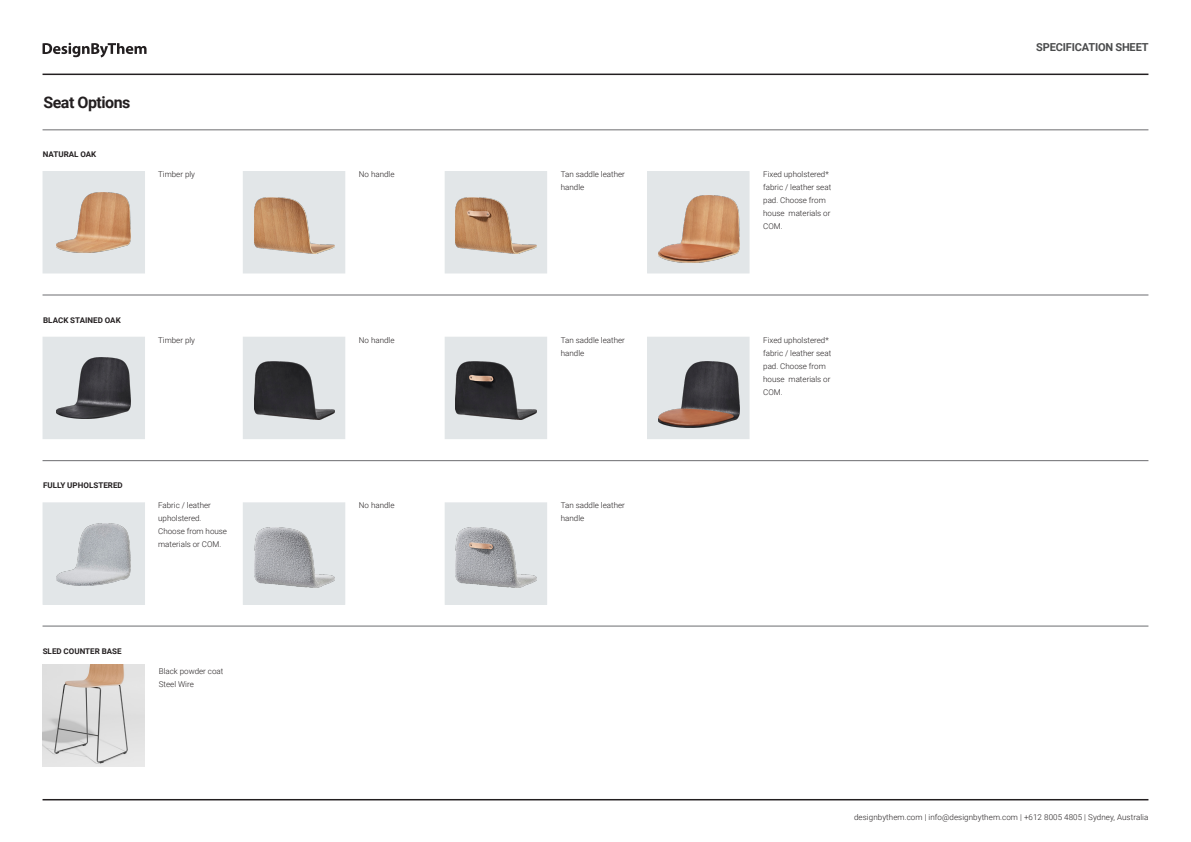
<style>
.page{position:relative;width:1191px;height:842px;background:#fff}
.page>*{position:absolute;margin:0;border:0;box-sizing:border-box;transform-origin:0 0}
.t1{font:700 16px "Roboto";letter-spacing:-.03em;color:#231f20}
.t2{font:700 11px "Roboto";letter-spacing:-.015em;color:#4b4c4d}
.t3{font:300 8px/13px "Roboto";color:#231f20}
.t4{font:700 7.8px "Roboto";letter-spacing:.005em;color:#231f20}
</style>
<div class="page">
<hr style="left:43px;top:74px;width:1105px;height:1px;background:#231f20">
<hr style="left:43px;top:799px;width:1105px;height:1px;background:#231f20">
<svg style="left:43px;top:43px;width:103px;height:14px"></svg>
<hr style="left:43px;top:130px;width:1105px;height:1px;background:#6c6d70">
<hr style="left:43px;top:460px;width:1105px;height:1px;background:#6c6d70">
<hr style="left:43px;top:295px;width:1105px;height:1px;background:#6c6d70">
<div style="left:43px;top:172px;width:101px;height:101px;background:#e2e6e8"></div>
<img style="left:57px;top:192px;width:74px;height:60px">
<div style="left:43px;top:171px;width:102px;height:102px;border:1px solid #e2e6e8"></div>
<div style="left:43px;top:337px;width:101px;height:102px;background:#e2e6e8"></div>
<img style="left:57px;top:358px;width:74px;height:61px">
<div style="left:43px;top:337px;width:102px;height:102px;border:1px solid #e2e6e8"></div>
<div style="left:43px;top:503px;width:101px;height:101px;background:#e2e6e8"></div>
<img style="left:57px;top:523px;width:74px;height:63px">
<div style="left:43px;top:502px;width:102px;height:103px;border:1px solid #e2e6e8"></div>
<div style="left:243px;top:172px;width:102px;height:101px;background:#e2e6e8"></div>
<img style="left:254px;top:197px;width:81px;height:57px">
<div style="left:243px;top:171px;width:102px;height:102px;border:1px solid #e2e6e8"></div>
<div style="left:243px;top:337px;width:102px;height:102px;background:#e2e6e8"></div>
<img style="left:254px;top:361px;width:81px;height:58px">
<div style="left:243px;top:503px;width:102px;height:101px;background:#e2e6e8"></div>
<img style="left:254px;top:527px;width:81px;height:60px">
<div style="left:243px;top:502px;width:102px;height:103px;border:1px solid #e2e6e8"></div>
<div style="left:445px;top:172px;width:101px;height:101px;background:#e2e6e8"></div>
<img style="left:456px;top:197px;width:81px;height:57px">
<div style="left:445px;top:171px;width:102px;height:102px;border:1px solid #e2e6e8"></div>
<div style="left:445px;top:337px;width:101px;height:102px;background:#e2e6e8"></div>
<img style="left:456px;top:361px;width:81px;height:58px">
<div style="left:445px;top:337px;width:102px;height:102px;border:1px solid #e2e6e8"></div>
<div style="left:445px;top:503px;width:101px;height:101px;background:#e2e6e8"></div>
<img style="left:456px;top:527px;width:81px;height:60px">
<div style="left:445px;top:502px;width:102px;height:103px;border:1px solid #e2e6e8"></div>
<div style="left:647px;top:172px;width:102px;height:101px;background:#e2e6e8"></div>
<img style="left:658px;top:196px;width:81px;height:67px">
<div style="left:647px;top:171px;width:102px;height:102px;border:1px solid #e2e6e8"></div>
<div style="left:647px;top:337px;width:102px;height:102px;background:#e2e6e8"></div>
<img style="left:658px;top:361px;width:81px;height:66px">
<hr style="left:43px;top:626px;width:1105px;height:1px;background:#6c6d70">
<img style="left:43px;top:664px;width:102px;height:102px">
<p class="t1" style="left:43px;top:91px;width:89px">Seat Options</p>
<p class="t4" style="left:43px;top:149px;width:55px">NATURAL OAK</p>
<p class="t3" style="left:158px;top:167px;width:38px">Timber ply</p>
<p class="t4" style="left:43px;top:314px;width:79px">BLACK STAINED OAK</p>
<p class="t3" style="left:158px;top:333px;width:38px">Timber ply</p>
<p class="t4" style="left:43px;top:480px;width:81px">FULLY UPHOLSTERED</p>
<p class="t3" style="left:158px;top:499px;width:70px">Fabric / leather upholstered.<br>Choose from house materials or COM.</p>
<p class="t4" style="left:43px;top:645px;width:81px">SLED COUNTER BASE</p>
<p class="t3" style="left:159px;top:664px;width:66px">Black powder coat</p>
<p class="t3" style="left:159px;top:677px;width:37px">Steel Wire</p>
<p class="t3" style="left:359px;top:167px;width:37px">No handle</p>
<p class="t3" style="left:359px;top:333px;width:37px">No handle</p>
<p class="t3" style="left:359px;top:499px;width:37px">No handle</p>
<p class="t3" style="left:561px;top:167px;width:66px">Tan saddle leather handle</p>
<p class="t3" style="left:561px;top:333px;width:66px">Tan saddle leather handle</p>
<p class="t3" style="left:561px;top:499px;width:66px">Tan saddle leather handle</p>
<p class="t3" style="left:763px;top:167px;width:70px">Fixed upholstered* fabric / leather seat pad. Choose from house materials or<br>COM.</p>
<p class="t3" style="left:763px;top:333px;width:70px">Fixed upholstered* fabric / leather seat pad. Choose from house materials or<br>COM.</p>
<h2 class="t2" style="left:1036px;top:39px;width:114px">SPECIFICATION SHEET</h2>
<p class="t3" style="left:854px;top:810px;width:296px">designbythem.com | info@designbythem.com | +612 8005 4805 | Sydney, Australia</p>
</div>
